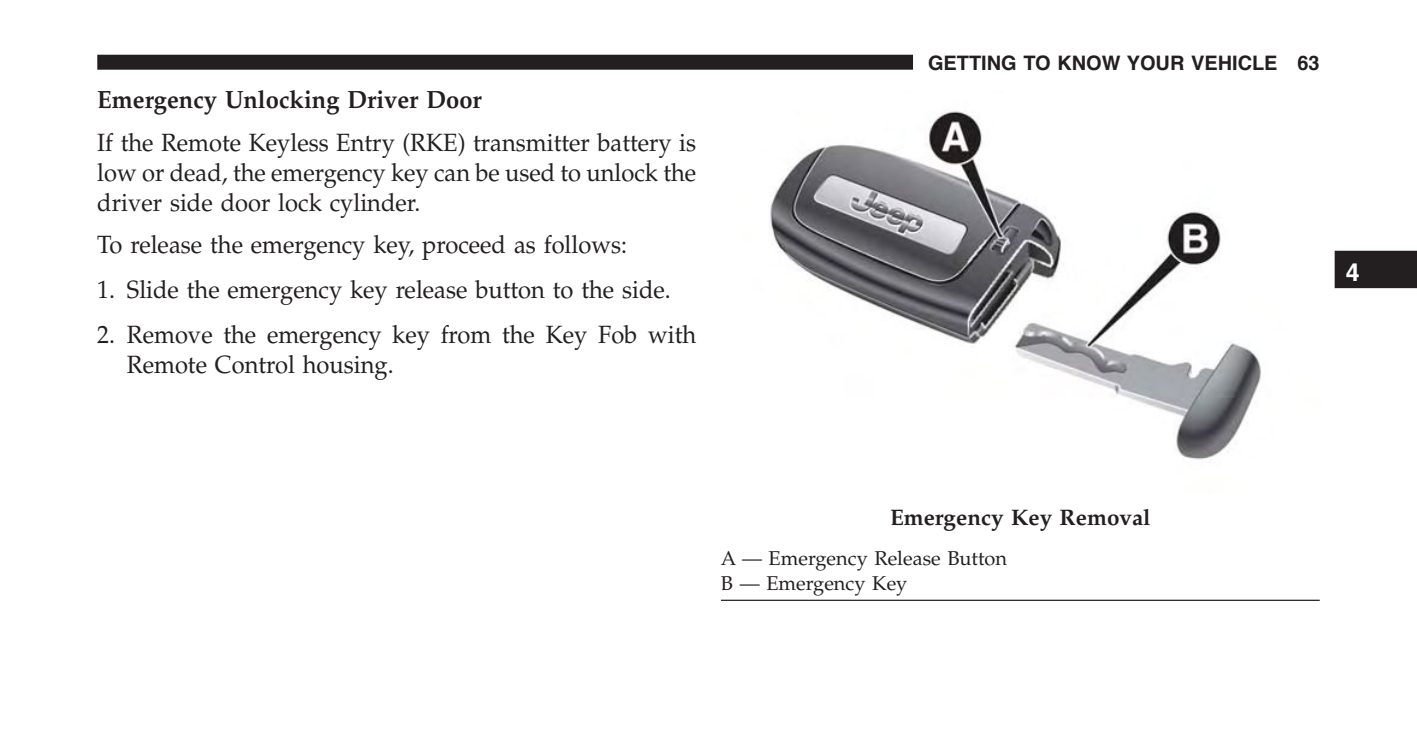
<style>
.page{position:relative;width:1417px;height:741px;background:#fff}
.page>*{position:absolute;margin:0;border:0;box-sizing:border-box;transform-origin:0 0}
.t1{font:25px/30px "Palatino";color:#231f20;text-align:justify;scale:.95 1}
.t2{font:700 25px "Palatino";color:#231f20;scale:.95 1}
.t3{font:700 25px "Helvetica";color:#fff}
.t4{font:700 22.5px "Palatino";color:#231f20}
.t5{font:20px/25px "Palatino";color:#231f20}
.t6{font:700 20px "Helvetica";color:#231f20}
</style>
<div class="page">
<div style="left:1335px;top:251px;width:82px;height:37px;background:#231f20"></div>
<img style="left:770px;top:111px;width:491px;height:352px">
<hr style="left:721px;top:600px;width:599px;height:1px;background:#231f20">
<div style="left:97px;top:55px;width:816px;height:15px;background:#231f20"></div>
<p class="t2" style="left:97px;top:85px;width:406px">Emergency Unlocking Driver Door</p>
<p class="t1" style="left:97px;top:128px;width:632px">If the Remote Keyless Entry (RKE) transmitter battery is low or dead, the emergency key can be used to unlock the driver side door lock cylinder.</p>
<p class="t1" style="left:97px;top:230px;width:559px">To release the emergency key, proceed as follows:</p>
<p class="t1" style="left:97px;top:275px;width:605px">1. Slide the emergency key release button to the side.</p>
<p class="t1" style="left:127px;top:320px;width:601px;text-indent:-30px">2. Remove the emergency key from the Key Fob with<br>Remote Control housing.</p>
<p class="t6" style="left:928px;top:54px;width:393px">GETTING TO KNOW YOUR VEHICLE 63</p>
<p class="t3" style="left:1346px;top:261px;width:15px">4</p>
<p class="t4" style="left:890px;top:504px;width:262px">Emergency Key Removal</p>
<p class="t5" style="left:721px;top:546px;width:288px">A — Emergency Release Button<br>B — Emergency Key</p>
</div>
